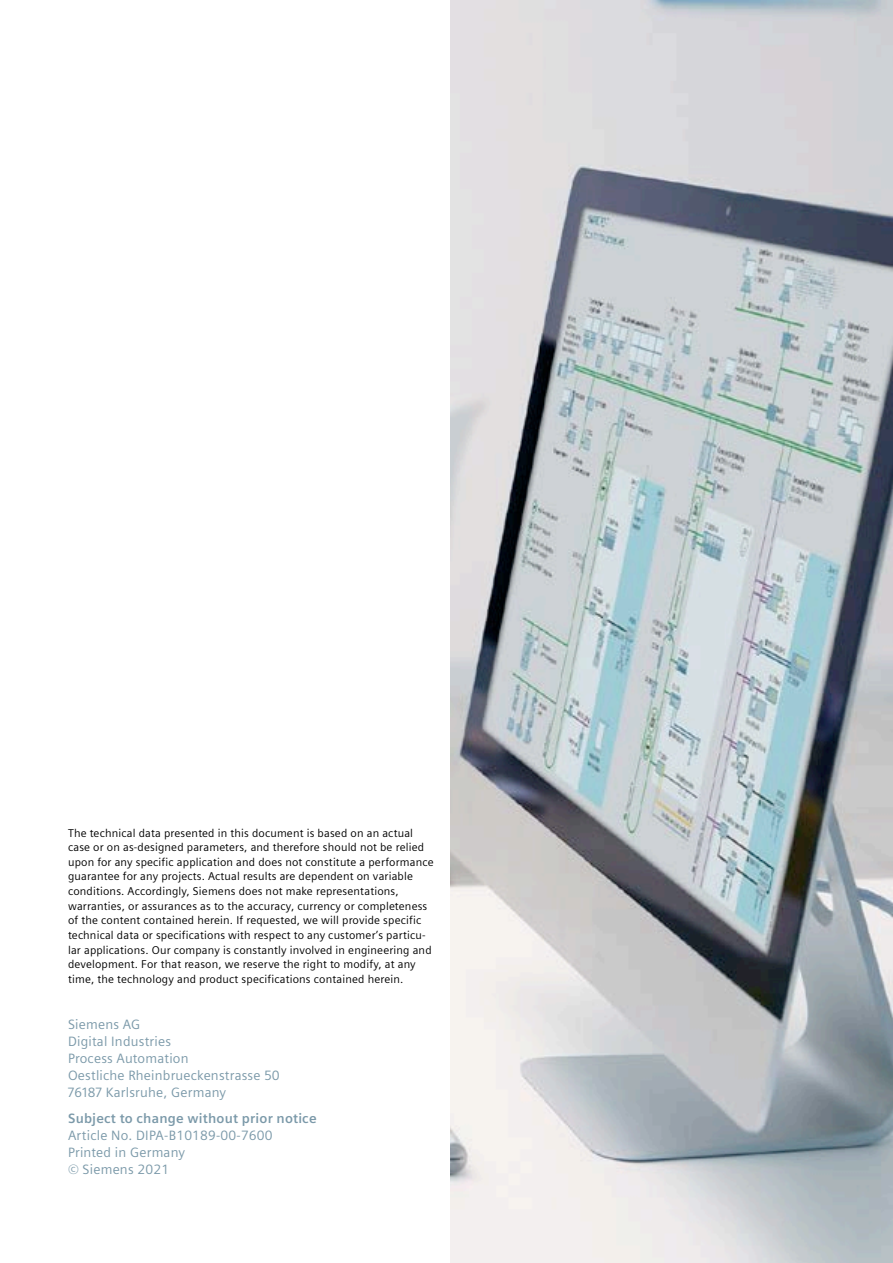
<style>
.page{position:relative;width:893px;height:1263px;background:#fff}
.page>*{position:absolute;margin:0;border:0;box-sizing:border-box;transform-origin:0 0}
.t1{font:13.5px/17px "Siemens Sans";letter-spacing:.015em;color:#7b99a9}
.t2{font:13.5px/17px "Siemens Sans Global";letter-spacing:.015em;color:#7b99a9}
.t3{font:700 13.5px "Siemens Sans Global";letter-spacing:.015em;color:#7b99a9}
.t4{font:11.25px/14.7px "Siemens Sans";letter-spacing:.015em;color:#000}
</style>
<div class="page">
<img style="left:451px;top:0;width:442px;height:1263px">
<p class="t4" style="left:68px;top:825px;width:367px">The technical data presented in this document is based on an actual case or on as-designed parameters, and therefore should not be relied upon for any specific application and does not constitute a performance guarantee for any projects. Actual results are dependent on variable conditions. Accordingly, Siemens does not make representations, warranties, or assurances as to the accuracy, currency or completeness of the content contained herein. If requested, we will provide specific technical data or specifications with respect to any customer’s particu&shy;lar applications. Our company is constantly involved in engineering and development. For that reason, we reserve the right to modify, at any time, the technology and product specifications contained herein.</p>
<p class="t1" style="left:68px;top:1016px;width:213px">Siemens AG<br>Digital Industries<br>Process Automation<br>Oestliche Rheinbrueckenstrasse 50<br>76187 Karlsruhe, Germany</p>
<p class="t3" style="left:68px;top:1110px;width:250px">Subject to change without prior notice</p>
<p class="t2" style="left:68px;top:1127px;width:206px">Article No. DIPA-B10189-00-7600<br>Printed in Germany<br>© Siemens 2021</p>
</div>
